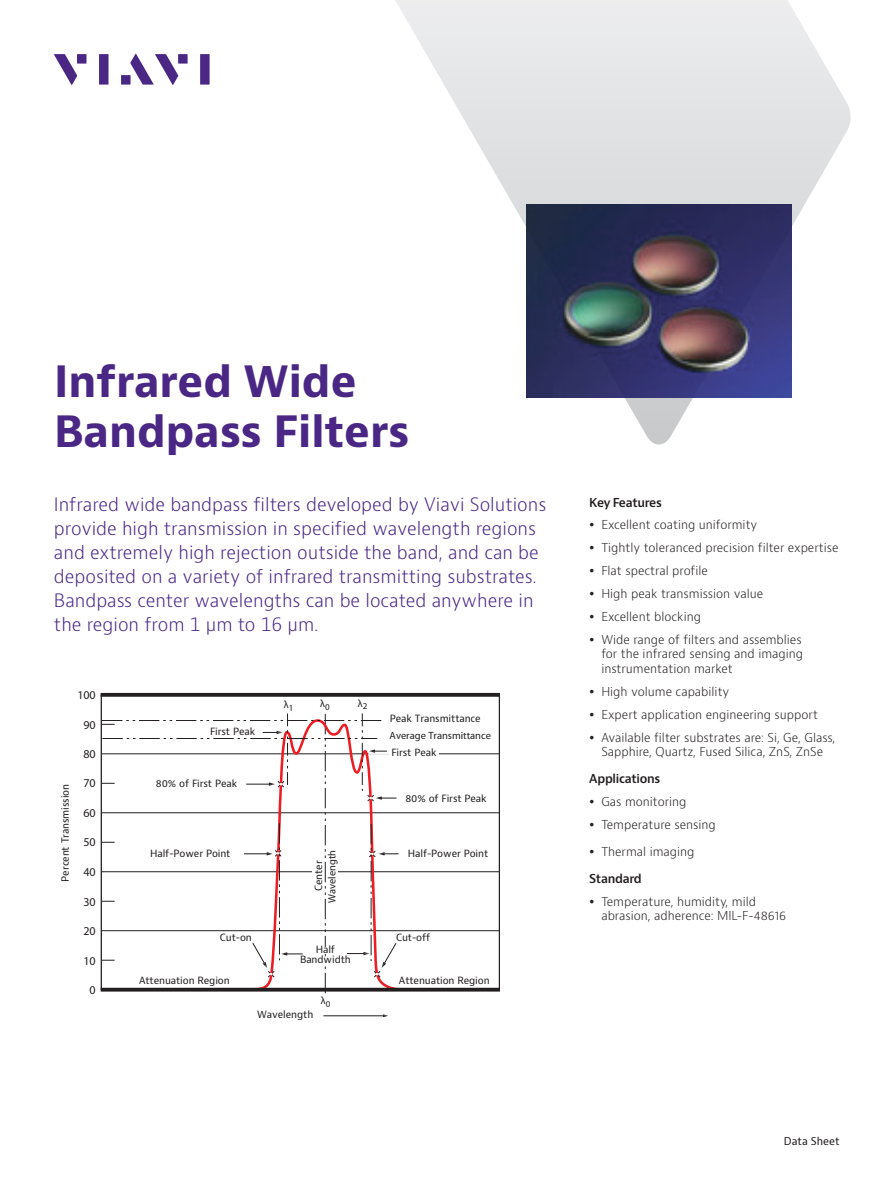
<style>
.page{position:relative;width:893px;height:1191px;background:#fff}
.page>*{position:absolute;margin:0;border:0;box-sizing:border-box;transform-origin:0 0}
.t1{font:700 42px/49.5px "Bernino Sans";color:#4a2785}
.t2{font:300 18px/24px "Bernino Sans";color:#4a2785}
.t3{font:300 12px/23px "Bernino Sans";color:#231f20}
.t4{font:600 12px "Bernino Sans";letter-spacing:-.025em;color:#231f20}
.t5{font:12px "Myriad Pro";color:#231f20}
.t6{font:10.5px "Myriad Pro";color:#231f20}
.t7{font:10.5px "Bernino Sans";color:#231f20}
.t8{font:9.75px/10.5px "Bernino Sans";letter-spacing:-.01em;color:#231f20;text-align:center}
</style>
<div class="page">
<svg style="left:54px;top:54px;width:23px;height:31px"></svg>
<div style="left:77px;top:54px;width:9px;height:10px;background:#4a2785"></div>
<div style="left:99px;top:54px;width:10px;height:31px;background:#4a2785"></div>
<div style="left:178px;top:54px;width:10px;height:10px;background:#4a2785"></div>
<div style="left:200px;top:54px;width:10px;height:31px;background:#4a2785"></div>
<svg style="left:130px;top:54px;width:48px;height:31px"></svg>
<div style="left:121px;top:75px;width:10px;height:10px;background:#4a2785"></div>
<svg style="left:395px;top:0;width:456px;height:445px"></svg>
<hr style="left:101px;top:871px;width:398px;height:1px;background:#231f20">
<hr style="left:499px;top:695px;width:1px;height:294px;background:#231f20">
<hr style="left:101px;top:695px;width:1px;height:294px;background:#231f20">
<hr style="left:101px;top:753px;width:398px;height:1px;background:#231f20">
<hr style="left:101px;top:812px;width:398px;height:1px;background:#231f20">
<hr style="left:101px;top:930px;width:398px;height:1px;background:#231f20">
<svg style="left:101px;top:693px;width:399px;height:4px;background:#2f2b2c"></svg>
<svg style="left:101px;top:713px;width:297px;height:281px"></svg>
<hr style="left:323px;top:1015px;width:61px;height:1px;background:#231f20">
<svg style="left:101px;top:987px;width:399px;height:4px;background:#4c4748"></svg>
<div style="left:388px;top:712px;width:95px;height:14px;background:#fff"></div>
<div style="left:388px;top:729px;width:105px;height:15px;background:#fff"></div>
<div style="left:142px;top:847px;width:96px;height:15px;background:#fff"></div>
<div style="left:389px;top:746px;width:50px;height:15px;background:#fff"></div>
<img style="left:526px;top:204px;width:265px;height:193px">
<h1 class="t1" style="left:54px;top:358px;width:357px">Infrared Wide<br>Bandpass Filters</h1>
<p class="t2" style="left:54px;top:493px;width:494px">Infrared wide bandpass filters developed by Viavi Solutions provide high transmission in specified wavelength regions and extremely high rejection outside the band, and can be deposited on a variety of infrared transmitting substrates.<br>Bandpass center wavelengths can be located anywhere in the region from 1 µm to 16 µm.</p>
<p class="t8" style="left:60px;top:881px;width:99px;rotate:-90deg">Percent Transmission</p>
<p class="t5" style="left:77px;top:688px;width:20px">100</p>
<p class="t5" style="left:83px;top:717px;width:14px">90</p>
<p class="t5" style="left:83px;top:746px;width:14px">80</p>
<p class="t5" style="left:83px;top:775px;width:14px">70</p>
<p class="t5" style="left:83px;top:805px;width:14px">60</p>
<p class="t5" style="left:83px;top:835px;width:14px">50</p>
<p class="t5" style="left:83px;top:864px;width:14px">40</p>
<p class="t5" style="left:83px;top:894px;width:14px">30</p>
<p class="t5" style="left:83px;top:923px;width:14px">20</p>
<p class="t5" style="left:83px;top:953px;width:14px">10</p>
<p class="t5" style="left:90px;top:983px;width:8px">0</p>
<p class="t8" style="left:210px;top:726px;width:47px">First Peak</p>
<p class="t8" style="left:156px;top:778px;width:83px">80% of First Peak</p>
<p class="t8" style="left:150px;top:848px;width:82px">Half-Power Point</p>
<p class="t8" style="left:220px;top:932px;width:34px">Cut-on</p>
<p class="t8" style="left:139px;top:975px;width:92px">Attenuation Region</p>
<p class="t6" style="left:284px;top:698px;width:11px">λ<sub>1</sub></p>
<p class="t6" style="left:320px;top:697px;width:11px">λ<sub>0</sub></p>
<p class="t6" style="left:358px;top:697px;width:11px">λ<sub>2</sub></p>
<p class="t8" style="left:313px;top:891px;width:32px;rotate:-90deg">Center</p>
<p class="t6" style="left:326px;top:903px;width:54px;rotate:-90deg">Wavelength</p>
<p class="t8" style="left:300px;top:944px;width:52px">Half<br>Bandwidth</p>
<p class="t6" style="left:321px;top:994px;width:11px">λ<sub>0</sub></p>
<p class="t8" style="left:257px;top:1009px;width:58px">Wavelength</p>
<p class="t8" style="left:390px;top:713px;width:93px">Peak Transmittance</p>
<p class="t6" style="left:390px;top:729px;width:103px">Average Transmittance</p>
<p class="t8" style="left:391px;top:747px;width:47px">First Peak</p>
<p class="t8" style="left:405px;top:793px;width:83px">80% of First Peak</p>
<p class="t8" style="left:408px;top:848px;width:82px">Half-Power Point</p>
<p class="t8" style="left:396px;top:932px;width:36px">Cut-off</p>
<p class="t8" style="left:399px;top:975px;width:92px">Attenuation Region</p>
<p class="t4" style="left:589px;top:494px;width:74px">Key Features</p>
<p class="t3" style="left:601px;top:514px;width:239px">Excellent coating uniformity<br>Tightly toleranced precision filter expertise<br>Flat spectral profile<br>High peak transmission value<br>Excellent blocking<br>Wide range of filters and assemblies</p>
<p class="t3" style="left:601px;top:647px;width:203px;line-height:14.4px">for the infrared sensing and imaging instrumentation market</p>
<p class="t3" style="left:601px;top:680px;width:236px">High volume capability<br>Expert application engineering support<br>Available filter substrates are: Si, Ge, Glass,</p>
<p class="t3" style="left:601px;top:740px;width:223px">Sapphire, Quartz, Fused Silica, ZnS, ZnSe</p>
<p class="t4" style="left:589px;top:771px;width:73px">Applications</p>
<p class="t3" style="left:601px;top:790px;width:116px">Gas monitoring<br>Temperature sensing</p>
<p class="t3" style="left:601px;top:840px;width:95px">Thermal imaging</p>
<p class="t4" style="left:589px;top:870px;width:54px">Standard</p>
<p class="t3" style="left:601px;top:894px;width:186px;line-height:14.4px">Temperature, humidity, mild abrasion, adherence: MIL-F-48616</p>
<p class="t7" style="left:784px;top:1134px;width:57px">Data Sheet</p>
</div>
